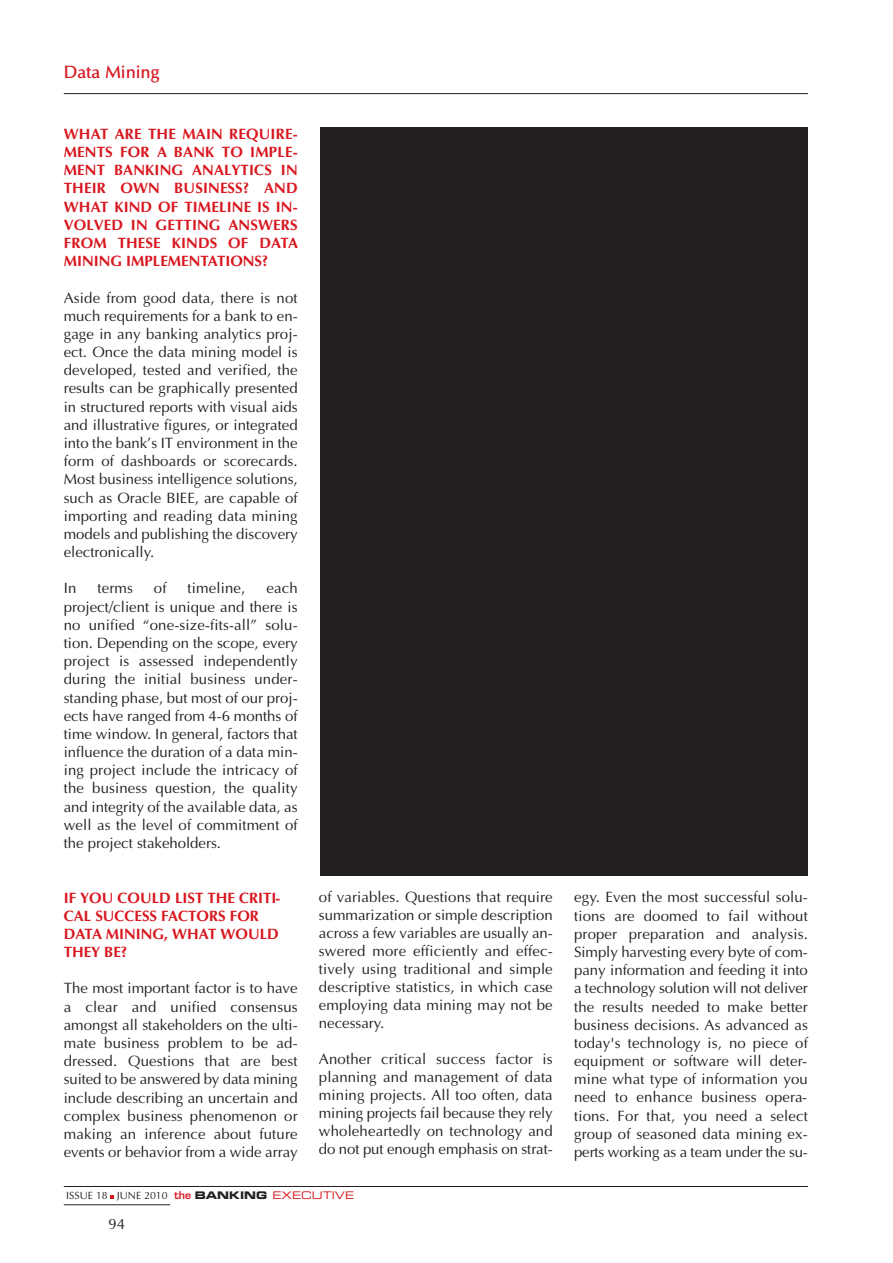
<style>
.page{position:relative;width:893px;height:1263px;background:#fff}
.page>*{position:absolute;margin:0;border:0;box-sizing:border-box;transform-origin:0 0}
.t1{font:600 18px "Optima";color:#d8171f}
.t2{font:15px/18.1px "Optima";color:#231f20;text-align:justify}
.t3{font:700 15px/18.1px "Optima";color:#d8171f;text-align:justify}
.t4{font:10.5px "Optima";color:#231f20}
.s1{font-family:"Eurostile";font-weight:600;color:#d8171f}
.s2{font-family:"Eurostile Bold Extended Two"}
.s3{font-family:"Eurostile Extended Two";color:#d8171f}
</style>
<div class="page">
<hr style="left:64px;top:93px;width:744px;height:1px;background:#231f20">
<svg style="left:111px;top:1195px;width:3px;height:4px"></svg>
<hr style="left:64px;top:1186px;width:744px;height:1px;background:#231f20">
<hr style="left:64px;top:1204px;width:106px;height:1px;background:#231f20">
<div style="left:320px;top:128px;width:488px;height:748px;background:#231f20"></div>
<p class="t1" style="left:64px;top:61px;width:97px">Data Mining</p>
<p class="t3" style="left:64px;top:125px;width:236px">WHAT ARE THE MAIN REQUIRE-MENTS FOR A BANK TO IMPLE-MENT BANKING ANALYTICS IN THEIR OWN BUSINESS? AND WHAT KIND OF TIMELINE IS IN-VOLVED IN GETTING ANSWERS FROM THESE KINDS OF DATA MINING IMPLEMENTATIONS?</p>
<p class="t2" style="left:64px;top:288px;width:235px">Aside from good data, there is not much requirements for a bank to en&shy;gage in any banking analytics proj&shy;ect. Once the data mining model is developed, tested and verified, the results can be graphically presented in structured reports with visual aids and illustrative figures, or integrated into the bank’s IT environment in the form of dashboards or scorecards.<br>Most business intelligence solutions, such as Oracle BIEE, are capable of importing and reading data mining models and publishing the discovery electronically.</p>
<p class="t2" style="left:64px;top:579px;width:14px">In</p>
<p class="t2" style="left:97px;top:579px;width:37px">terms</p>
<p class="t2" style="left:154px;top:579px;width:14px">of</p>
<p class="t2" style="left:188px;top:579px;width:59px">timeline,</p>
<p class="t2" style="left:64px;top:579px;width:235px;text-indent:203px">each project/client is unique and there is no unified “one-size-fits-all” solu&shy;tion. Depending on the scope, every project is assessed independently during the initial business under&shy;standing phase, but most of our proj&shy;ects have ranged from 4-6 months of time window. In general, factors that influence the duration of a data min&shy;ing project include the intricacy of the business question, the quality and integrity of the available data, as well as the level of commitment of the project stakeholders.</p>
<p class="t3" style="left:64px;top:888px;width:218px;text-align:left">IF YOU COULD LIST THE CRITI-<br>CAL SUCCESS FACTORS FOR<br>DATA MINING, WHAT WOULD<br>THEY BE?</p>
<p class="t2" style="left:64px;top:979px;width:235px">The most important factor is to have a clear and unified consensus amongst all stakeholders on the ulti&shy;mate business problem to be ad&shy;dressed. Questions that are best suited to be answered by data mining include describing an uncertain and complex business phenomenon or making an inference about future events or behavior from a wide array</p>
<p class="t2" style="left:319px;top:888px;width:235px">of variables. Questions that require summarization or simple description across a few variables are usually an&shy;swered more efficiently and effec&shy;tively using traditional and simple descriptive statistics, in which case employing data mining may not be necessary.</p>
<p class="t2" style="left:319px;top:1050px;width:235px">Another critical success factor is planning and management of data mining projects. All too often, data mining projects fail because they rely wholeheartedly on technology and do not put enough emphasis on strat-</p>
<p class="t4" style="left:66px;top:1189px;width:289px">ISSUE 18 JUNE 2010 <span class="s1">the</span> <span class="s2">BANKING</span> <span class="s3">EXECUTIVE</span></p>
<p class="t2" style="left:109px;top:1214px;width:18px">94</p>
<p class="t2" style="left:574px;top:888px;width:235px">egy. Even the most successful solu&shy;tions are doomed to fail without proper preparation and analysis.<br>Simply harvesting every byte of com&shy;pany information and feeding it into a technology solution will not deliver the results needed to make better business decisions. As advanced as today's technology is, no piece of equipment or software will deter&shy;mine what type of information you need to enhance business opera&shy;tions. For that, you need a select group of seasoned data mining ex&shy;perts working as a team under the su-</p>
</div>
